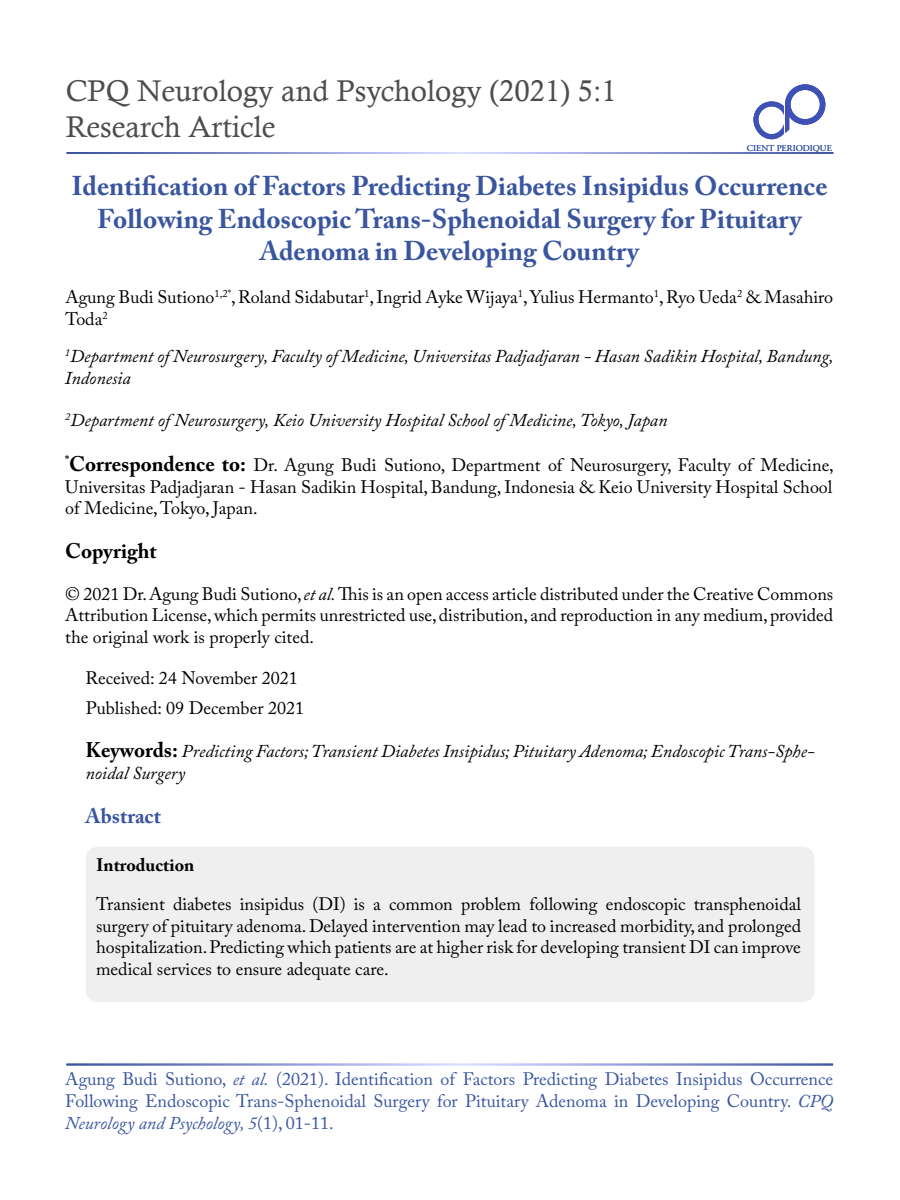
<style>
.page{position:relative;width:900px;height:1200px;background:#fff}
.page>*{position:absolute;margin:0;border:0;box-sizing:border-box;transform-origin:0 0}
.t1{font:30px/36px "Calisto";color:#4d4d4f}
.t2{font:700 27px/32.4px "Adobe Caslon Pro";color:#3955a0;text-align:center}
.t3{font:700 21px "Adobe Caslon Pro";color:#000}
.t4{font:700 21px "Adobe Caslon Pro";color:#3955a0}
.t5{font:18px/21.6px "Adobe Caslon Pro";color:#000;text-align:justify}
.t6{font:italic 18px/21.6px "Adobe Caslon Pro";color:#000}
.t7{font:18px/21.6px "Adobe Caslon Pro";color:#3955a0;text-align:justify}
.t8{font:700 18px "Adobe Caslon Pro";color:#000}
.t9{font:9px "Adobe Garamond Pro";color:#3955a0}
.s1{font-weight:700;font-size:21px}
.s2{font-style:italic}
.s3{font-weight:700;font-style:normal;font-size:21px}
</style>
<div class="page">
<div style="left:753px;top:101px;width:37px;height:38px;border:5px solid #3f51b5;border-radius:50%"></div>
<svg style="left:784px;top:106px;width:6px;height:23px"></svg>
<hr style="left:785px;top:105px;width:4px;height:29px;background:#3f51b5">
<svg style="left:783px;top:129px;width:7px;height:6px"></svg>
<div style="left:785px;top:84px;width:40px;height:41px;border:6px solid #3f51b5;border-radius:50%"></div>
<div style="left:86px;top:847px;width:729px;height:155px;background:#efeff0;border-radius:12px"></div>
<h1 class="t1" style="left:66px;top:72px;width:553px">CPQ Neurology and Psychology (2021) 5:1<br>Research Article</h1>
<h2 class="t2" style="left:71px;top:170px;width:758px">Identification of Factors Predicting Diabetes Insipidus Occurrence<br>Following Endoscopic Trans-Sphenoidal Surgery for Pituitary<br>Adenoma in Developing Country</h2>
<p class="t5" style="left:65px;top:286px;width:769px">Agung Budi Sutiono<sup>1,2*</sup>, Roland Sidabutar<sup>1</sup>, Ingrid Ayke Wijaya<sup>1</sup>, Yulius Hermanto<sup>1</sup>, Ryo Ueda<sup>2</sup> &amp; Masahiro<br>Toda<sup>2</sup></p>
<p class="t9" style="left:747px;top:142px;width:86px">CIENT PERIODIQUE</p>
<p class="t6" style="left:65px;top:345px;width:770px"><sup>1</sup>Department of Neurosurgery, Faculty of Medicine, Universitas Padjadjaran - Hasan Sadikin Hospital, Bandung,<br>Indonesia</p>
<p class="t6" style="left:65px;top:409px;width:604px"><sup>2</sup>Department of Neurosurgery, Keio University Hospital School of Medicine, Tokyo, Japan</p>
<p class="t5" style="left:65px;top:454px;width:770px"><sup>*</sup><span class="s1">Correspondence to:</span> Dr. Agung Budi Sutiono, Department of Neurosurgery, Faculty of Medicine, Universitas Padjadjaran - Hasan Sadikin Hospital, Bandung, Indonesia &amp; Keio University Hospital School of Medicine, Tokyo, Japan.</p>
<p class="t3" style="left:65px;top:539px;width:93px">Copyright</p>
<p class="t5" style="left:65px;top:583px;width:770px">© 2021 Dr. Agung Budi Sutiono, <span class="s2">et al.</span> This is an open access article distributed under the Creative Commons Attribution License, which permits unrestricted use, distribution, and reproduction in any medium, provided the original work is properly cited.</p>
<p class="t5" style="left:85px;top:667px;width:214px">Received: 24 November 2021</p>
<p class="t5" style="left:86px;top:697px;width:220px">Published: 09 December 2021</p>
<p class="t6" style="left:86px;top:740px;width:731px"><span class="s3">Keywords:</span> Predicting Factors; Transient Diabetes Insipidus; Pituitary Adenoma; Endoscopic Trans-Sphe&shy;noidal Surgery</p>
<p class="t4" style="left:86px;top:803px;width:77px">Abstract</p>
<p class="t8" style="left:96px;top:854px;width:100px">Introduction</p>
<p class="t5" style="left:96px;top:893px;width:706px">Transient diabetes insipidus (DI) is a common problem following endoscopic transphenoidal surgery of pituitary adenoma. Delayed intervention may lead to increased morbidity, and prolonged hospitalization. Predicting which patients are at higher risk for developing transient DI can improve medical services to ensure adequate care.</p>
<p class="t7" style="left:65px;top:1068px;width:769px">Agung Budi Sutiono, <span class="s2">et al.</span> (2021). Identification of Factors Predicting Diabetes Insipidus Occurrence Following Endoscopic Trans-Sphenoidal Surgery for Pituitary Adenoma in Developing Country. <span class="s2">CPQ Neurology and Psychology, 5</span>(1), 01-11.</p>
</div>
